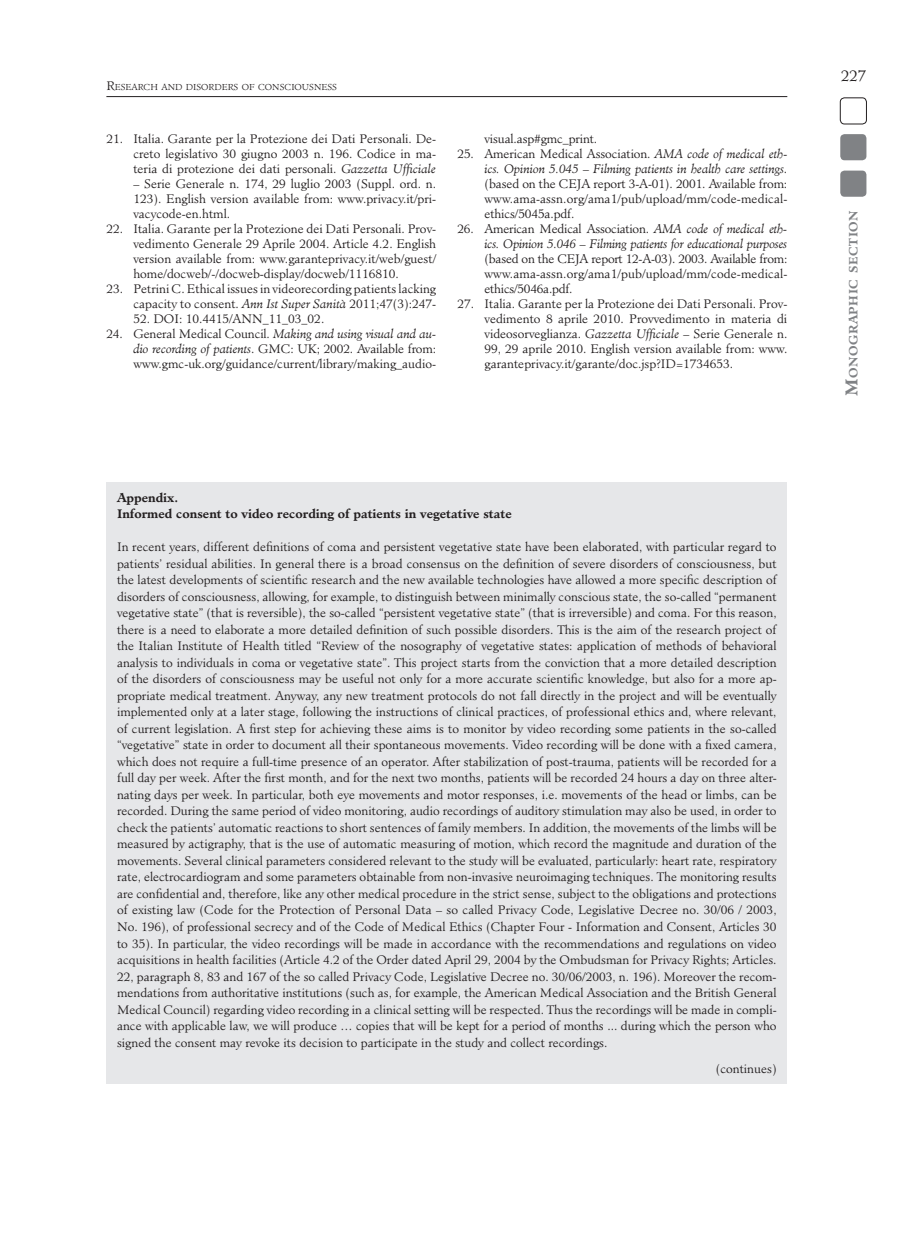
<style>
.page{position:relative;width:915px;height:1255px;background:#fff}
.page>*{position:absolute;margin:0;border:0;box-sizing:border-box;transform-origin:0 0}
.t1{font:300 15px "Minister Std";color:#231f20}
.t2{font:300 12px/16.5px "Minister Std";color:#231f20;text-align:justify}
.t3{font:italic 300 12px/15px "Minister Std";letter-spacing:-.02em;color:#231f20;text-align:right}
.t4{font:700 12px/16.5px "Minister Std";color:#231f20}
.t5{font:700 11.55px "Minister Std";letter-spacing:.045em;color:#808285}
.t6{font:300 8.4px "Minister Std";color:#231f20}
.s1{font-size:12px}
.s2{font-style:italic}
.s3{font-style:normal}
.s4{font-size:16.5px}
</style>
<div class="page">
<hr style="left:106px;top:96px;width:681px;height:1px;background:#231f20">
<div style="left:839px;top:97px;width:27px;height:27px;border:1px solid #231f20;border-radius:4px"></div>
<div style="left:840px;top:134px;width:26px;height:26px;background:#808285;border-radius:4px"></div>
<div style="left:840px;top:171px;width:26px;height:26px;background:#808285;border-radius:4px"></div>
<div style="left:106px;top:481px;width:681px;height:602px;background:#e6e7e9"></div>
<p class="t6" style="left:106px;top:82px;width:232px"><span class="s1">R</span>ESEARCH AND DISORDERS OF CONSCIOUSNESS</p>
<p class="t2" style="left:133px;top:131px;width:304px;line-height:15px;text-indent:-27px">21. Italia. Garante per la Protezione dei Dati Personali. De&shy;creto legislativo 30 giugno 2003 n. 196. Codice in ma&shy;teria di protezione dei dati personali. <span class="s2">Gazzetta Ufficiale</span></p>
<p class="t2" style="left:133px;top:176px;width:304px;line-height:15px">– Serie Generale n. 174, 29 luglio 2003 (Suppl. ord. n.<br>123). English version available from: www.privacy.it/pri&shy;vacycode-en.html.</p>
<p class="t2" style="left:133px;top:221px;width:304px;line-height:15px;text-indent:-27px">22. Italia. Garante per la Protezione dei Dati Personali. Prov&shy;vedimento Generale 29 Aprile 2004. Article 4.2. English version available from: www.garanteprivacy.it/web/guest/ home/docweb/-/docweb-display/docweb/1116810.</p>
<p class="t2" style="left:106px;top:281px;width:331px;line-height:15px;text-align:right">23. Petrini C. Ethical issues in videorecording patients lacking capacity to consent. <span class="s2">Ann Ist Super Sanità</span> 2011;47(3):247-</p>
<p class="t2" style="left:133px;top:311px;width:192px">52. DOI: 10.4415/ANN_11_03_02.</p>
<p class="t2" style="left:133px;top:326px;width:304px;line-height:15px;text-indent:-27px">24. General Medical Council. <span class="s2">Making and using visual and au&shy;dio recording of patients</span>. GMC: UK; 2002. Available from: www.gmc-uk.org/guidance/current/library/making_audio-</p>
<p class="t2" style="left:484px;top:131px;width:114px">visual.asp#gmc_print.</p>
<p class="t2" style="left:484px;top:146px;width:304px;line-height:15px;text-indent:-27px">25. American Medical Association. <span class="s2">AMA code of medical eth&shy;ics. Opinion 5.045 – Filming patients in health care settings</span>. (based on the CEJA report 3-A-01). 2001. Available from: www.ama-assn.org/ama1/pub/upload/mm/code-medical&shy;ethics/5045a.pdf.</p>
<p class="t3" style="left:457px;top:222px;width:331px"><span class="s3">26. American Medical Association.</span> AMA code of medical eth&shy;ics. Opinion 5.046 – Filming patients for educational purposes</p>
<p class="t2" style="left:484px;top:251px;width:304px;line-height:15px">(based on the CEJA report 12-A-03). 2003. Available from: www.ama-assn.org/ama1/pub/upload/mm/code-medical&shy;ethics/5046a.pdf.</p>
<p class="t2" style="left:484px;top:296px;width:304px;line-height:15px;text-indent:-27px">27. Italia. Garante per la Protezione dei Dati Personali. Prov&shy;vedimento 8 aprile 2010. Provvedimento in materia di videosorveglianza. <span class="s2">Gazzetta Ufficiale –</span> Serie Generale n.<br>99, 29 aprile 2010. English version available from: www. garanteprivacy.it/garante/doc.jsp?ID=1734653.</p>
<p class="t4" style="left:117px;top:489px;width:396px">Appendix.<br>Informed consent to video recording of patients in vegetative state</p>
<p class="t2" style="left:117px;top:539px;width:661px">In recent years, different definitions of coma and persistent vegetative state have been elaborated, with particular regard to patients’ residual abilities. In general there is a broad consensus on the definition of severe disorders of consciousness, but the latest developments of scientific research and the new available technologies have allowed a more specific description of disorders of consciousness, allowing, for example, to distinguish between minimally conscious state, the so-called “permanent vegetative state” (that is reversible), the so-called “persistent vegetative state” (that is irreversible) and coma. For this reason, there is a need to elaborate a more detailed definition of such possible disorders. This is the aim of the research project of the Italian Institute of Health titled “Review of the nosography of vegetative states: application of methods of behavioral analysis to individuals in coma or vegetative state”. This project starts from the conviction that a more detailed description of the disorders of consciousness may be useful not only for a more accurate scientific knowledge, but also for a more ap&shy;propriate medical treatment. Anyway, any new treatment protocols do not fall directly in the project and will be eventually implemented only at a later stage, following the instructions of clinical practices, of professional ethics and, where relevant, of current legislation. A first step for achieving these aims is to monitor by video recording some patients in the so-called “vegetative” state in order to document all their spontaneous movements. Video recording will be done with a fixed camera, which does not require a full-time presence of an operator. After stabilization of post-trauma, patients will be recorded for a full day per week. After the first month, and for the next two months, patients will be recorded 24 hours a day on three alter&shy;nating days per week. In particular, both eye movements and motor responses, i.e. movements of the head or limbs, can be recorded. During the same period of video monitoring, audio recordings of auditory stimulation may also be used, in order to check the patients’ automatic reactions to short sentences of family members. In addition, the movements of the limbs will be measured by actigraphy, that is the use of automatic measuring of motion, which record the magnitude and duration of the movements. Several clinical parameters considered relevant to the study will be evaluated, particularly: heart rate, respiratory rate, electrocardiogram and some parameters obtainable from non-invasive neuroimaging techniques. The monitoring results are confidential and, therefore, like any other medical procedure in the strict sense, subject to the obligations and protections of existing law (Code for the Protection of Personal Data – so called Privacy Code, Legislative Decree no. 30/06 / 2003, No. 196), of professional secrecy and of the Code of Medical Ethics (Chapter Four - Information and Consent, Articles 30 to 35). In particular, the video recordings will be made in accordance with the recommendations and regulations on video acquisitions in health facilities (Article 4.2 of the Order dated April 29, 2004 by the Ombudsman for Privacy Rights; Articles.<br>22, paragraph 8, 83 and 167 of the so called Privacy Code, Legislative Decree no. 30/06/2003, n. 196). Moreover the recom&shy;mendations from authoritative institutions (such as, for example, the American Medical Association and the British General Medical Council) regarding video recording in a clinical setting will be respected. Thus the recordings will be made in compli&shy;ance with applicable law, we will produce … copies that will be kept for a period of months ... during which the person who signed the consent may revoke its decision to participate in the study and collect recordings.</p>
<p class="t2" style="left:715px;top:1060px;width:62px">(continues)</p>
<p class="t1" style="left:840px;top:66px;width:27px">227</p>
<p class="t5" style="left:845px;top:396px;width:187px;rotate:-90deg"><span class="s4">M</span>onographic section</p>
</div>
